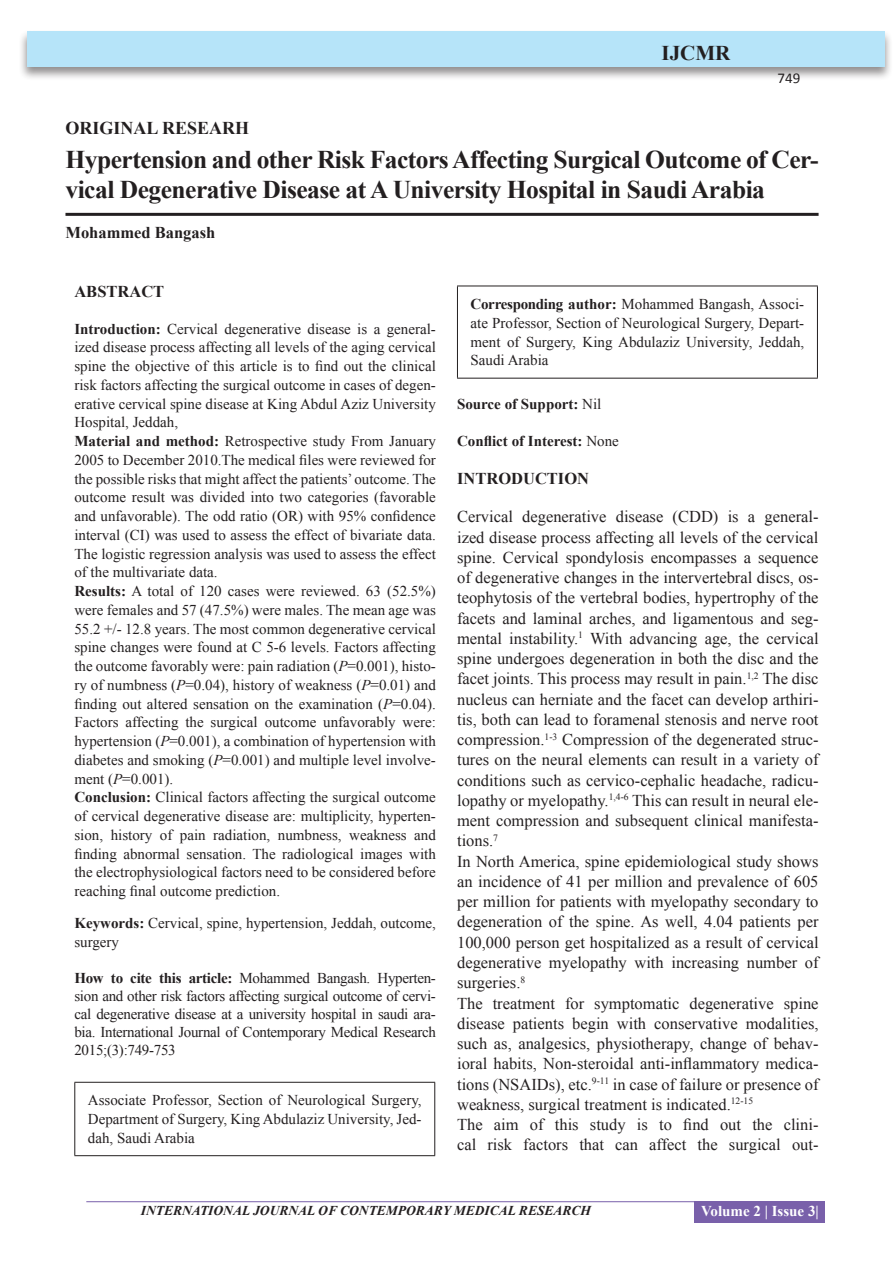
<style>
.page{position:relative;width:893px;height:1263px;background:#fff}
.page>*{position:absolute;margin:0;border:0;box-sizing:border-box;transform-origin:0 0}
.A_Title_New{font:700 25.5px/30px "Times New Roman";letter-spacing:-.02em;color:#231f20}
.t1{font:700 21px "Times New Roman";color:#231f20}
.AT_new{font:700 18px "Times New Roman";color:#231f20}
.TX_New{font:16.5px/20.2px "Times New Roman";color:#231f20;text-align:justify}
.AU-New{font:700 16.5px "Times New Roman";color:#231f20}
.H1_New{font:700 16.5px "Times New Roman";color:#231f20}
.ABS_new{font:700 16.5px "Times New Roman";color:#231f20}
.ABS_TEXT_New{font:15px/18.8px "Times New Roman";color:#231f20;text-align:justify}
.HTC_new{font:15px/18px "Times New Roman";letter-spacing:-.02em;color:#231f20;text-align:justify}
.Corresponding{font:15px/18.8px "Times New Roman";color:#231f20;text-align:justify}
.Affi_New{font:15px/18.8px "Times New Roman";color:#231f20;text-align:justify}
.Keyword_New{font:15px/18.8px "Times New Roman";color:#231f20}
.COI_New{font:700 15px "Times New Roman";color:#231f20}
.SOS_New{font:700 15px "Times New Roman";color:#231f20}
.t2{font:700 15px "Times New Roman";color:#fff}
.t3{font:15px "Calibri";color:#231f20}
.t4{font:italic 700 13.5px "Times New Roman";color:#231f20}
.s1{font-weight:700}
.s2{font-style:italic}
.s3{font-weight:400}
</style>
<div class="page">
<div style="left:19px;top:29px;width:874px;height:52px;background:#231f20;opacity:.5"></div>
<div style="left:27px;top:31px;width:858px;height:35px;background:#b6e4f9"></div>
<hr style="left:86px;top:1201px;width:610px;height:1px;background:#7960aa">
<div style="left:695px;top:1201px;width:130px;height:22px;background:#7960aa"></div>
<hr style="left:65px;top:213px;width:754px;height:3px;background:#231f20">
<hr style="left:74px;top:1082px;width:361px;height:1px;background:#231f20">
<hr style="left:74px;top:1083px;width:1px;height:72px;background:#231f20">
<hr style="left:434px;top:1083px;width:1px;height:72px;background:#231f20">
<hr style="left:74px;top:1155px;width:361px;height:1px;background:#231f20">
<hr style="left:457px;top:286px;width:361px;height:1px;background:#231f20">
<hr style="left:457px;top:286px;width:1px;height:92px;background:#231f20">
<hr style="left:817px;top:286px;width:1px;height:92px;background:#231f20">
<hr style="left:457px;top:378px;width:361px;height:1px;background:#231f20">
<p class="t1" style="left:662px;top:39px;width:70px">IJCMR</p>
<p class="t3" style="left:777px;top:69px;width:24px">749</p>
<p class="AT_new" style="left:65px;top:115px;width:185px">ORIGINAL RESEARH</p>
<p class="A_Title_New" style="left:65px;top:144px;width:755px">Hypertension and other Risk Factors Affecting Surgical Outcome of Cer&shy;vical Degenerative Disease at A University Hospital in Saudi Arabia</p>
<p class="AU-New" style="left:65px;top:221px;width:151px">Mohammed Bangash</p>
<p class="ABS_new" style="left:74px;top:280px;width:91px">ABSTRACT</p>
<p class="ABS_TEXT_New" style="left:74px;top:319px;width:363px"><span class="s1">Introduction:</span> Cervical degenerative disease is a general&shy;ized disease process affecting all levels of the aging cervical spine the objective of this article is to find out the clinical risk factors affecting the surgical outcome in cases of degen&shy;erative cervical spine disease at King Abdul Aziz University Hospital, Jeddah,</p>
<p class="ABS_TEXT_New" style="left:74px;top:431px;width:363px"><span class="s1">Material and method:</span> Retrospective study From January 2005 to December 2010.The medical files were reviewed for the possible risks that might affect the patients’ outcome. The outcome result was divided into two categories (favorable and unfavorable). The odd ratio (OR) with 95% confidence interval (CI) was used to assess the effect of bivariate data.<br>The logistic regression analysis was used to assess the effect of the multivariate data.</p>
<p class="ABS_TEXT_New" style="left:74px;top:581px;width:363px"><span class="s1">Results:</span> A total of 120 cases were reviewed. 63 (52.5%) were females and 57 (47.5%) were males. The mean age was 55.2 +/- 12.8 years. The most common degenerative cervical spine changes were found at C 5-6 levels. Factors affecting the outcome favorably were: pain radiation (<span class="s2">P</span>=0.001), histo&shy;ry of numbness (<span class="s2">P</span>=0.04), history of weakness (<span class="s2">P</span>=0.01) and finding out altered sensation on the examination (<span class="s2">P</span>=0.04).<br>Factors affecting the surgical outcome unfavorably were: hypertension (<span class="s2">P</span>=0.001), a combination of hypertension with diabetes and smoking (<span class="s2">P</span>=0.001) and multiple level involve&shy;ment (<span class="s2">P</span>=0.001).</p>
<p class="ABS_TEXT_New" style="left:74px;top:788px;width:363px"><span class="s1">Conclusion:</span> Clinical factors affecting the surgical outcome of cervical degenerative disease are: multiplicity, hyperten&shy;sion, history of pain radiation, numbness, weakness and finding abnormal sensation. The radiological images with the electrophysiological factors need to be considered before reaching final outcome prediction.</p>
<p class="Keyword_New" style="left:74px;top:913px;width:363px"><span class="s1">Keywords:</span> Cervical, spine, hypertension, Jeddah, outcome, surgery</p>
<p class="HTC_new" style="left:74px;top:968px;width:363px"><span class="s1">How to cite this article:</span> Mohammed Bangash. Hyperten&shy;sion and other risk factors affecting surgical outcome of cervi&shy;cal degenerative disease at a university hospital in saudi ara&shy;bia. International Journal of Contemporary Medical Research 2015;(3):749-753</p>
<p class="Affi_New" style="left:88px;top:1091px;width:335px">Associate Professor, Section of Neurological Surgery, Department of Surgery, King Abdulaziz University, Jed&shy;dah, Saudi Arabia</p>
<p class="Corresponding" style="left:471px;top:294px;width:335px"><span class="s1">Corresponding author:</span> Mohammed Bangash, Associ&shy;ate Professor, Section of Neurological Surgery, Depart&shy;ment of Surgery, King Abdulaziz University, Jeddah, Saudi Arabia</p>
<p class="SOS_New" style="left:457px;top:394px;width:146px">Source of Support: <span class="s3">Nil</span></p>
<p class="COI_New" style="left:457px;top:430px;width:163px">Conflict of Interest: <span class="s3">None</span></p>
<p class="H1_New" style="left:457px;top:467px;width:133px">INTRODUCTION</p>
<p class="TX_New" style="left:457px;top:506px;width:363px">Cervical degenerative disease (CDD) is a general&shy;ized disease process affecting all levels of the cervical spine. Cervical spondylosis encompasses a sequence of degenerative changes in the intervertebral discs, os&shy;teophytosis of the vertebral bodies, hypertrophy of the facets and laminal arches, and ligamentous and seg&shy;mental instability.<sup>1</sup> With advancing age, the cervical spine undergoes degeneration in both the disc and the facet joints. This process may result in pain.<sup>1,2</sup> The disc nucleus can herniate and the facet can develop arthiri&shy;tis, both can lead to foramenal stenosis and nerve root compression.<sup>1-3</sup> Compression of the degenerated struc&shy;tures on the neural elements can result in a variety of conditions such as cervico-cephalic headache, radicu&shy;lopathy or myelopathy.<sup>1,4-6</sup> This can result in neural ele&shy;ment compression and subsequent clinical manifesta&shy;tions.<sup>7</sup></p>
<p class="TX_New" style="left:457px;top:851px;width:363px">In North America, spine epidemiological study shows an incidence of 41 per million and prevalence of 605 per million for patients with myelopathy secondary to degeneration of the spine. As well, 4.04 patients per 100,000 person get hospitalized as a result of cervical degenerative myelopathy with increasing number of surgeries.<sup>8</sup></p>
<p class="TX_New" style="left:457px;top:992px;width:363px">The treatment for symptomatic degenerative spine disease patients begin with conservative modalities, such as, analgesics, physiotherapy, change of behav&shy;ioral habits, Non-steroidal anti-inflammatory medica&shy;tions (NSAIDs), etc.<sup>9-11</sup> in case of failure or presence of weakness, surgical treatment is indicated.<sup>12-15</sup></p>
<p class="TX_New" style="left:457px;top:1114px;width:363px">The aim of this study is to find out the clini&shy;cal risk factors that can affect the surgical out-</p>
<p class="t4" style="left:141px;top:1201px;width:452px">INTERNATIONAL JOURNAL OF CONTEMPORARY MEDICAL RESEARCH</p>
<p class="t2" style="left:701px;top:1201px;width:119px">Volume 2 | Issue 3|</p>
</div>
